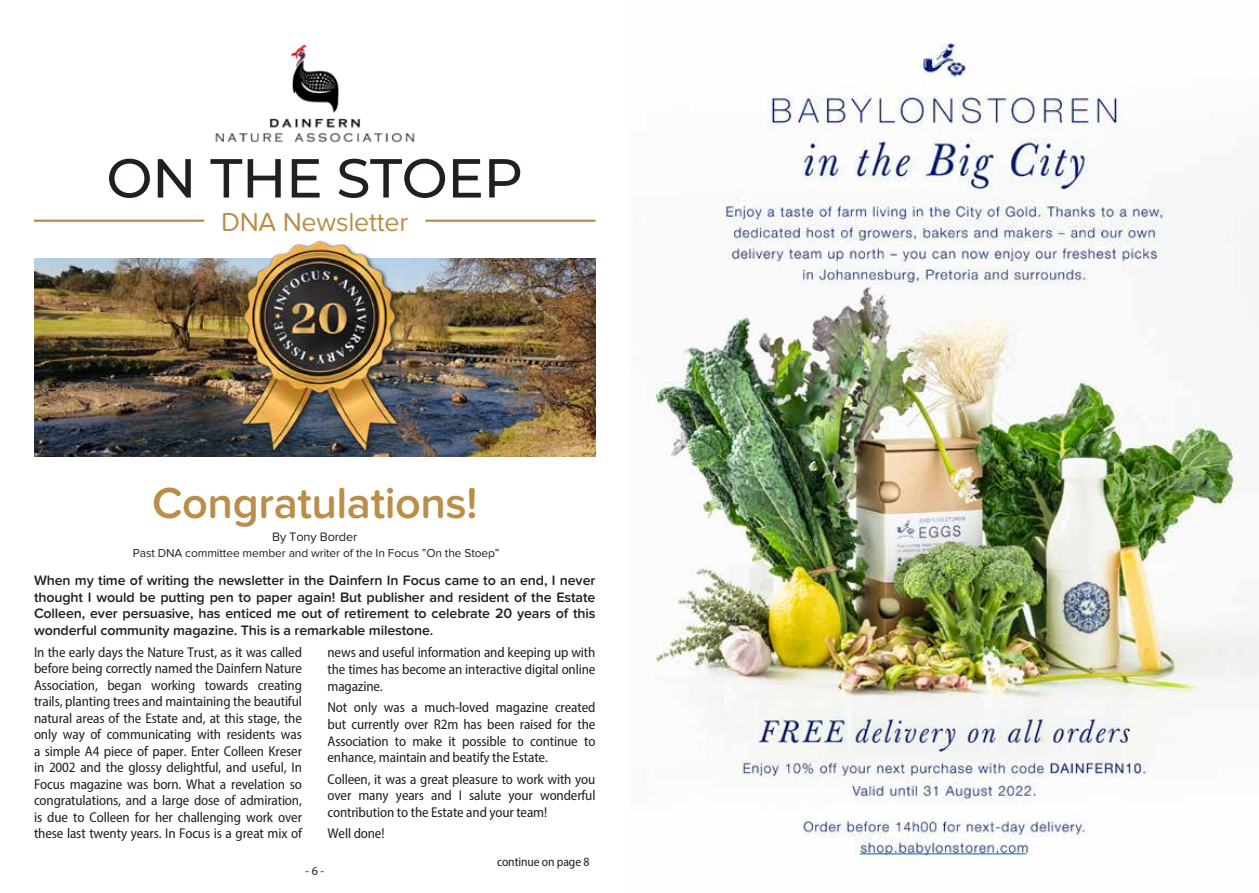
<style>
.page{position:relative;width:1259px;height:893px;background:#fff}
.page>*{position:absolute;margin:0;border:0;box-sizing:border-box;transform-origin:0 0}
.t1{font:500 54.9px "Montserrat";letter-spacing:-.01em;color:#231f20}
.t2{font:600 45px "Proxima Nova Soft";letter-spacing:-.01em;color:#ba8e49}
.t3{font:27px "Proxima Nova Soft";letter-spacing:-.01em;color:#ba8e49}
.t4{font:semi-condensed 14.25px/16.5px "Myriad Pro";letter-spacing:-.01em;color:#231f20;text-align:justify}
.t5{font:600 14.25px/16.5px "Proxima Nova Soft";letter-spacing:-.01em;color:#231f20;text-align:justify}
.t6{font:semi-condensed 12.75px "Myriad Pro";letter-spacing:-.01em;color:#231f20}
.t7{font:12.75px "Proxima Nova Soft";letter-spacing:-.01em;color:#231f20}
.t8{font:12px "Proxima Nova Soft";letter-spacing:-.01em;color:#231f20}
.t9{font:12px "Myriad Pro";color:#231f20}
</style>
<div class="page">
<img style="left:34px;top:258px;width:561px;height:198px">
<hr style="left:34px;top:220px;width:170px;height:2px;background:#ba8e49">
<hr style="left:425px;top:220px;width:170px;height:2px;background:#ba8e49">
<img style="left:215px;top:44px;width:200px;height:99px">
<img style="left:653px;top:35px;width:606px;height:821px">
<hr style="left:860px;top:853px;width:166px;height:1px;background:#0563c1">
<div style="left:239px;top:240px;width:165px;height:218px;background:#231f20;opacity:.75"></div>
<img style="left:240px;top:241px;width:158px;height:210px">
<h1 class="t1" style="left:106px;top:140px;width:418px">ON THE STOEP</h1>
<h3 class="t3" style="left:221px;top:207px;width:189px">DNA Newsletter</h3>
<h2 class="t2" style="left:152px;top:477px;width:327px">Congratulations!</h2>
<p class="t7" style="left:272px;top:529px;width:87px">By Tony Border</p>
<p class="t8" style="left:133px;top:546px;width:368px">Past DNA committee member and writer of the In Focus ”On the Stoep”</p>
<p class="t5" style="left:34px;top:572px;width:563px">When my time of writing the newsletter in the Dainfern In Focus came to an end, I never thought I would be putting pen to paper again! But publisher and resident of the Estate Colleen, ever persuasive, has enticed me out of retirement to celebrate 20 years of this wonderful community magazine. This is a remarkable milestone.</p>
<p class="t4" style="left:34px;top:644px;width:269px">In the early days the Nature Trust, as it was called before being correctly named the Dainfern Nature Association, began working towards creating trails, planting trees and maintaining the beautiful natural areas of the Estate and, at this stage, the only way of communicating with residents was a simple A4 piece of paper. Enter Colleen Kreser in 2002 and the glossy delightful, and useful, In Focus magazine was born. What a revelation so congratulations, and a large dose of admiration, is due to Colleen for her challenging work over these last twenty years. In Focus is a great mix of</p>
<p class="t4" style="left:327px;top:643px;width:269px">news and useful information and keeping up with the times has become an interactive digital online magazine.</p>
<p class="t4" style="left:327px;top:698px;width:269px">Not only was a much-loved magazine created but currently over R2m has been raised for the Association to make it possible to continue to enhance, maintain and beatify the Estate.</p>
<p class="t4" style="left:327px;top:770px;width:269px">Colleen, it was a great pleasure to work with you over many years and I salute your wonderful contribution to the Estate and your team!</p>
<p class="t4" style="left:327px;top:825px;width:59px">Well done!</p>
<p class="t9" style="left:305px;top:864px;width:20px">- 6 -</p>
<p class="t6" style="left:497px;top:854px;width:94px">continue on page 8</p>
</div>
